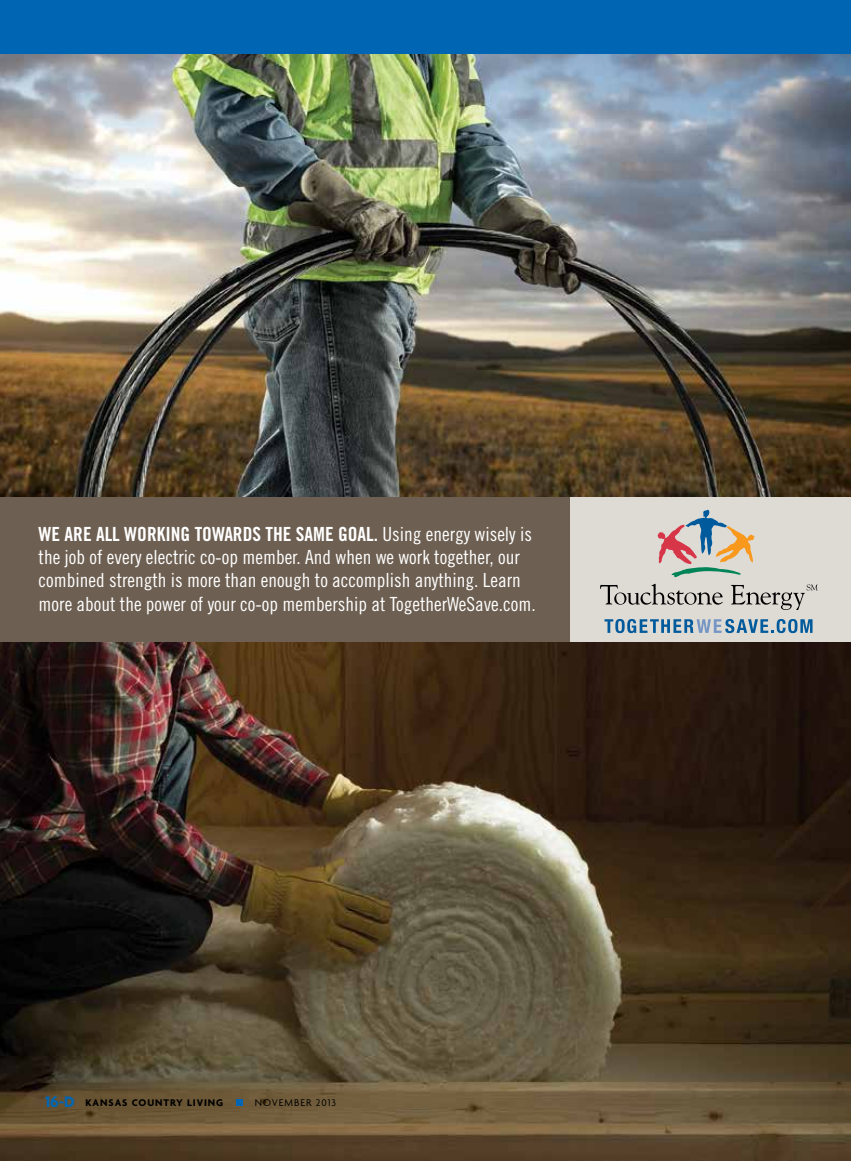
<style>
.page{position:relative;width:851px;height:1161px;background:#fff}
.page>*{position:absolute;margin:0;border:0;box-sizing:border-box;transform-origin:0 0}
.t1{font:19.5px/23.4px "Trade Gothic LT Std Cn 18";color:#fff}
.t2{font:19.5px "Trade Gothic LT Std Bd Cn 20";color:#fff}
.t3{font:700 10.5px "Agenda";letter-spacing:.09em;color:#000}
.t4{font:10.5px "Agenda";letter-spacing:.09em;color:#000}
.s1{font-family:"Trade Gothic LT Std Cn 18"}
.s2{font-size:16.5px;color:#0066b3}
</style>
<div class="page">
<img style="left:0;top:54px;width:850px;height:444px">
<img style="left:0;top:642px;width:850px;height:519px">
<div style="left:567px;top:498px;width:283px;height:144px;background:#dedad4"></div>
<div style="left:0;top:498px;width:570px;height:144px;background:#6d5f51"></div>
<svg style="left:604px;top:619px;width:208px;height:14px"></svg>
<svg style="left:600px;top:510px;width:217px;height:100px"></svg>
<div style="left:236px;top:1099px;width:6px;height:7px;background:#0066b3"></div>
<div style="left:0;top:0;width:850px;height:54px;background:#0066b3"></div>
<p class="t2" style="left:39px;top:522px;width:495px">WE ARE ALL WORKING TOWARDS THE SAME GOAL. <span class="s1">Using energy wisely is</span></p>
<p class="t1" style="left:39px;top:545px;width:498px">the job of every electric co-op member. And when we work together, our combined strength is more than enough to accomplish anything. Learn more about the power of your co-op membership at TogetherWeSave.com.</p>
<p class="t3" style="left:45px;top:1096px;width:180px"><span class="s2">16-D</span> KANSAS COUNTRY LIVING</p>
<p class="t4" style="left:255px;top:1096px;width:83px">NOVEMBER 2013</p>
</div>
